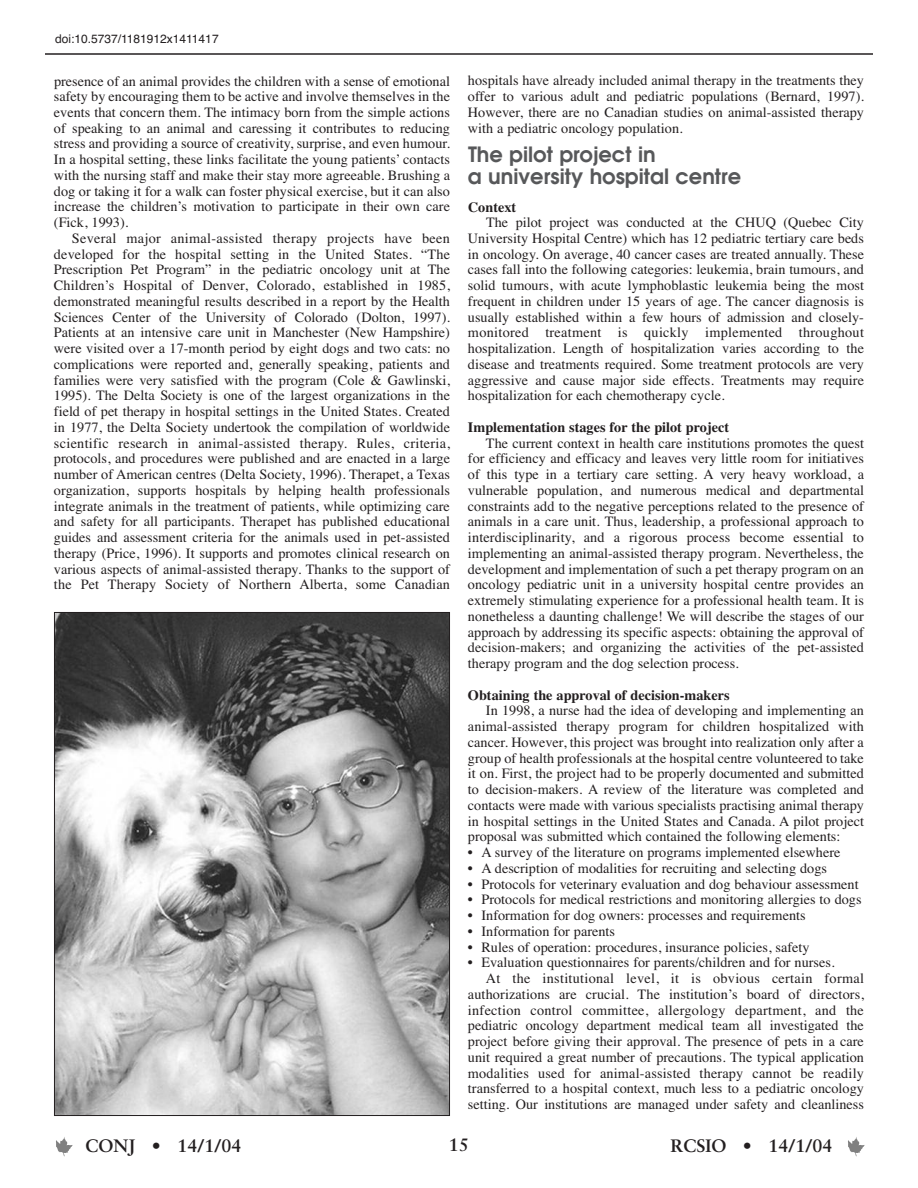
<style>
.page{position:relative;width:918px;height:1188px;background:#fff}
.page>*{position:absolute;margin:0;border:0;box-sizing:border-box;transform-origin:0 0}
.t1{font:600 21px/21.8px "Avant Garde";color:#57585a}
.t2{font:700 18px "Sabon";color:#231f20}
.t3{font:14.25px/15.8px "Times";color:#231f20;text-align:justify}
.t4{font:14.25px "Times";letter-spacing:.02em;color:#231f20}
.t5{font:700 14.25px "Times";color:#231f20}
.t6{font:12px "Helvetica";color:#231f20}
</style>
<div class="page">
<svg style="left:56px;top:1137px;width:17px;height:19px"></svg>
<svg style="left:848px;top:1137px;width:17px;height:19px"></svg>
<hr style="left:45px;top:53px;width:828px;height:2px;background:#231f20">
<img style="left:56px;top:614px;width:392px;height:500px">
<p class="t6" style="left:55px;top:32px;width:165px">doi:10.5737/1181912x1411417</p>
<p class="t3" style="left:54px;top:73px;width:398px">presence of an animal provides the children with a sense of emotional safety by encouraging them to be active and involve themselves in the events that concern them. The intimacy born from the simple actions of speaking to an animal and caressing it contributes to reducing stress and providing a source of creativity, surprise, and even humour.<br>In a hospital setting, these links facilitate the young patients’ contacts with the nursing staff and make their stay more agreeable. Brushing a dog or taking it for a walk can foster physical exercise, but it can also increase the children’s motivation to participate in their own care (Fick, 1993).</p>
<p class="t3" style="left:54px;top:230px;width:398px;text-indent:18px">Several major animal-assisted therapy projects have been developed for the hospital setting in the United States. “The Prescription Pet Program” in the pediatric oncology unit at The Children’s Hospital of Denver, Colorado, established in 1985, demonstrated meaningful results described in a report by the Health Sciences Center of the University of Colorado (Dolton, 1997).<br>Patients at an intensive care unit in Manchester (New Hampshire) were visited over a 17-month period by eight dogs and two cats: no complications were reported and, generally speaking, patients and families were very satisfied with the program (Cole &amp; Gawlinski, 1995). The Delta Society is one of the largest organizations in the field of pet therapy in hospital settings in the United States. Created in 1977, the Delta Society undertook the compilation of worldwide scientific research in animal-assisted therapy. Rules, criteria, protocols, and procedures were published and are enacted in a large number of American centres (Delta Society, 1996). Therapet, a Texas organization, supports hospitals by helping health professionals integrate animals in the treatment of patients, while optimizing care and safety for all participants. Therapet has published educational guides and assessment criteria for the animals used in pet-assisted therapy (Price, 1996). It supports and promotes clinical research on various aspects of animal-assisted therapy. Thanks to the support of the Pet Therapy Society of Northern Alberta, some Canadian</p>
<p class="t3" style="left:468px;top:73px;width:398px">hospitals have already included animal therapy in the treatments they offer to various adult and pediatric populations (Bernard, 1997).<br>However, there are no Canadian studies on animal-assisted therapy with a pediatric oncology population.</p>
<h1 class="t1" style="left:468px;top:144px;width:275px">The pilot project in<br>a university hospital centre</h1>
<p class="t5" style="left:468px;top:198px;width:50px">Context</p>
<p class="t3" style="left:468px;top:214px;width:398px;text-indent:18px">The pilot project was conducted at the CHUQ (Quebec City University Hospital Centre) which has 12 pediatric tertiary care beds in oncology. On average, 40 cancer cases are treated annually. These cases fall into the following categories: leukemia, brain tumours, and solid tumours, with acute lymphoblastic leukemia being the most frequent in children under 15 years of age. The cancer diagnosis is usually established within a few hours of admission and closely&shy;monitored treatment is quickly implemented throughout hospitalization. Length of hospitalization varies according to the disease and treatments required. Some treatment protocols are very aggressive and cause major side effects. Treatments may require hospitalization for each chemotherapy cycle.</p>
<p class="t5" style="left:468px;top:419px;width:263px">Implementation stages for the pilot project</p>
<p class="t3" style="left:468px;top:435px;width:398px;text-indent:18px">The current context in health care institutions promotes the quest for efficiency and efficacy and leaves very little room for initiatives of this type in a tertiary care setting. A very heavy workload, a vulnerable population, and numerous medical and departmental constraints add to the negative perceptions related to the presence of animals in a care unit. Thus, leadership, a professional approach to interdisciplinarity, and a rigorous process become essential to implementing an animal-assisted therapy program. Nevertheless, the development and implementation of such a pet therapy program on an oncology pediatric unit in a university hospital centre provides an extremely stimulating experience for a professional health team. It is nonetheless a daunting challenge! We will describe the stages of our approach by addressing its specific aspects: obtaining the approval of decision-makers; and organizing the activities of the pet-assisted therapy program and the dog selection process.</p>
<p class="t5" style="left:468px;top:686px;width:263px">Obtaining the approval of decision-makers</p>
<p class="t3" style="left:468px;top:703px;width:398px;text-indent:18px">In 1998, a nurse had the idea of developing and implementing an animal-assisted therapy program for children hospitalized with cancer. However, this project was brought into realization only after a group of health professionals at the hospital centre volunteered to take it on. First, the project had to be properly documented and submitted to decision-makers. A review of the literature was completed and contacts were made with various specialists practising animal therapy in hospital settings in the United States and Canada. A pilot project proposal was submitted which contained the following elements:</p>
<p class="t3" style="left:468px;top:844px;width:374px">• A survey of the literature on programs implemented elsewhere</p>
<p class="t3" style="left:468px;top:860px;width:361px">• A description of modalities for recruiting and selecting dogs</p>
<p class="t3" style="left:468px;top:876px;width:392px">• Protocols for veterinary evaluation and dog behaviour assessment</p>
<p class="t3" style="left:468px;top:892px;width:395px">• Protocols for medical restrictions and monitoring allergies to dogs</p>
<p class="t3" style="left:468px;top:907px;width:339px">• Information for dog owners: processes and requirements</p>
<p class="t3" style="left:468px;top:923px;width:149px">• Information for parents</p>
<p class="t3" style="left:468px;top:939px;width:343px">• Rules of operation: procedures, insurance policies, safety</p>
<p class="t3" style="left:468px;top:955px;width:368px">• Evaluation questionnaires for parents/children and for nurses.</p>
<p class="t4" style="left:486px;top:970px;width:380px">At the institutional level, it is obvious certain formal</p>
<p class="t3" style="left:468px;top:986px;width:397px">authorizations are crucial. The institution’s board of directors,</p>
<p class="t4" style="left:468px;top:1001px;width:398px">infection control committee, allergology department, and the</p>
<p class="t3" style="left:468px;top:1018px;width:397px">pediatric oncology department medical team all investigated the</p>
<p class="t3" style="left:468px;top:1033px;width:397px">project before giving their approval. The presence of pets in a care</p>
<p class="t3" style="left:468px;top:1049px;width:397px">unit required a great number of precautions. The typical application</p>
<p class="t3" style="left:468px;top:1065px;width:397px">modalities used for animal-assisted therapy cannot be readily</p>
<p class="t3" style="left:468px;top:1081px;width:397px">transferred to a hospital context, much less to a pediatric oncology</p>
<p class="t3" style="left:468px;top:1096px;width:397px">setting. Our institutions are managed under safety and cleanliness</p>
<p class="t2" style="left:86px;top:1138px;width:158px">CONJ • 14/1/04</p>
<p class="t2" style="left:449px;top:1137px;width:22px">15</p>
<p class="t2" style="left:670px;top:1138px;width:164px">RCSIO • 14/1/04</p>
</div>
